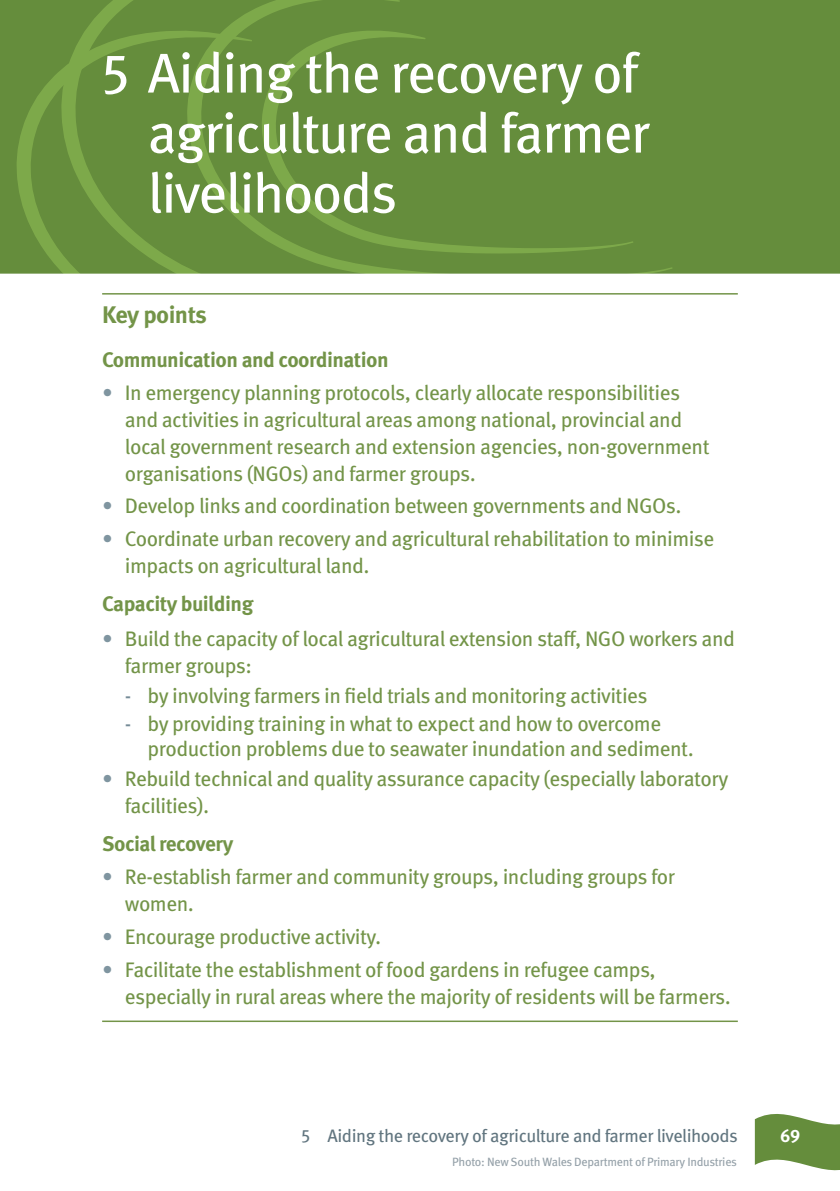
<style>
.page{position:relative;width:840px;height:1191px;background:#fff}
.page>*{position:absolute;margin:0;border:0;box-sizing:border-box;transform-origin:0 0}
.Heading_1{font:56px/60px "Meta OT";letter-spacing:-.03em;color:#fff}
.KeyPoints{font:700 24px "Meta OT";letter-spacing:-.025em;color:#739448}
.t1{font:21px/27px "Meta OT";letter-spacing:-.025em;color:#739448}
.BoxHeading{font:700 21px "Meta OT";letter-spacing:-.025em;color:#739448}
.t2{font:18px "Meta OT";letter-spacing:-.025em;color:#61757f}
.t3{font:700 18px "Meta OT";color:#fff}
.t4{font:12px "Meta OT";letter-spacing:-.025em;color:#94a0a8}
.s1{color:#7f95a0}
.s2{color:#748a96}
</style>
<div class="page">
<svg style="left:754px;top:1114px;width:85px;height:57px"></svg>
<div style="left:0;top:0;width:839px;height:277px;background:#658d3c"></div>
<svg style="left:86px;top:0;width:571px;height:274px"></svg>
<svg style="left:17px;top:30px;width:537px;height:244px"></svg>
<svg style="left:261px;top:30px;width:372px;height:223px"></svg>
<hr style="left:102px;top:293px;width:635px;height:1px;background:#739448">
<hr style="left:102px;top:1020px;width:635px;height:2px;background:#739448">
<div style="left:0;top:274px;width:839px;height:6px;background:#fff"></div>
<h1 class="Heading_1" style="left:147px;top:44px;width:504px;text-indent:-45px">5 Aiding the recovery of agriculture and farmer livelihoods</h1>
<p class="KeyPoints" style="left:102px;top:299px;width:106px">Key points</p>
<p class="BoxHeading" style="left:102px;top:346px;width:288px">Communication and coordination</p>
<p class="t1" style="left:125px;top:379px;width:586px;text-indent:-23px"><span class="s1">•</span> In emergency planning protocols, clearly allocate responsibilities and activities in agricultural areas among national, provincial and local government research and extension agencies, non-government organisations (NGOs) and farmer groups.</p>
<p class="t1" style="left:102px;top:493px;width:580px"><span class="s1">•</span> Develop links and coordination between governments and NGOs.</p>
<p class="t1" style="left:125px;top:525px;width:590px;text-indent:-23px"><span class="s1">•</span> Coordinate urban recovery and agricultural rehabilitation to minimise impacts on agricultural land.</p>
<p class="BoxHeading" style="left:102px;top:591px;width:153px">Capacity building</p>
<p class="t1" style="left:125px;top:626px;width:611px;line-height:26.4px;text-indent:-23px"><span class="s1">•</span> Build the capacity of local agricultural extension staff, NGO workers and farmer groups:</p>
<p class="t1" style="left:125px;top:683px;width:524px"><span class="s2">-</span> by involving farmers in field trials and monitoring activities</p>
<p class="t1" style="left:147px;top:711px;width:547px;line-height:25px;text-indent:-23px"><span class="s2">-</span> by providing training in what to expect and how to overcome production problems due to seawater inundation and sediment.</p>
<p class="t1" style="left:125px;top:765px;width:605px;text-indent:-23px"><span class="s1">•</span> Rebuild technical and quality assurance capacity (especially laboratory facilities).</p>
<p class="BoxHeading" style="left:102px;top:831px;width:133px">Social recovery</p>
<p class="t1" style="left:125px;top:863px;width:551px;text-indent:-23px"><span class="s1">•</span> Re-establish farmer and community groups, including groups for women.</p>
<p class="t1" style="left:102px;top:923px;width:280px"><span class="s1">•</span> Encourage productive activity.</p>
<p class="t1" style="left:125px;top:956px;width:607px;text-indent:-23px"><span class="s1">•</span> Facilitate the establishment of food gardens in refugee camps, especially in rural areas where the majority of residents will be farmers.</p>
<p class="t2" style="left:301px;top:1125px;width:438px">5 Aiding the recovery of agriculture and farmer livelihoods</p>
<p class="t3" style="left:779px;top:1124px;width:22px">69</p>
<p class="t4" style="left:452px;top:1154px;width:286px">Photo: New South Wales Department of Primary Industries</p>
</div>
